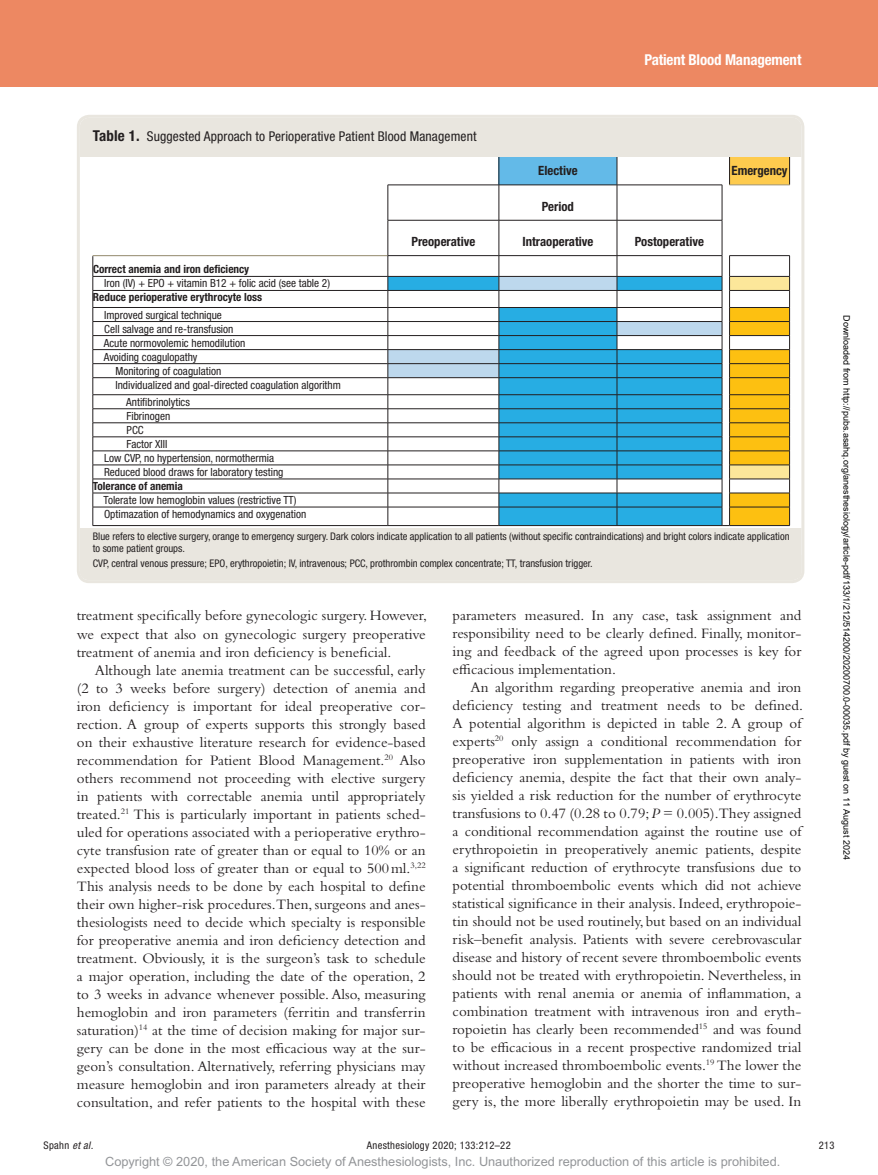
<style>
.page{position:relative;width:878px;height:1175px;background:#fff}
.page>*{position:absolute;margin:0;border:0;box-sizing:border-box;transform-origin:0 0}
.t1{font:15px/18px "Bembo Std";color:#231f20;text-align:justify}
.t2{font:700 condensed 15px "Helvetica Neue LT Std";letter-spacing:-.01em;color:#fff}
.t3{font:condensed 13.5px "Helvetica Neue LT Std";letter-spacing:.01em;color:#231f20}
.t4{font:12.75px "Arial MT Std";color:#939598}
.t5{font:700 condensed 12.75px "Helvetica Neue LT Std";color:#231f20}
.t6{font:condensed 11.25px/14.1px "Helvetica Neue LT Std";color:#231f20}
.t7{font:700 condensed 11.25px "Helvetica Neue LT Std";color:#231f20}
.t8{font:condensed 10.5px/12px "Helvetica Neue LT Std";color:#231f20}
.t9{font:condensed 10.5px "Helvetica Neue LT Std";letter-spacing:.03em;color:#231f20}
.t10{font:9px "Arial";color:#000}
.s1{font-weight:700;font-size:15px}
.s2{font-style:italic}
</style>
<div class="page">
<div style="left:0;top:0;width:878px;height:86px;background:#ed8862"></div>
<div style="left:499px;top:149px;width:118px;height:36px;background:#63bae8"></div>
<div style="left:729px;top:149px;width:60px;height:36px;background:#fecb4e"></div>
<hr style="left:93px;top:255px;width:294px;height:1px;background:#9f967d">
<hr style="left:93px;top:276px;width:295px;height:1px;background:#231f20">
<hr style="left:93px;top:290px;width:295px;height:1px;background:#231f20">
<hr style="left:93px;top:307px;width:295px;height:1px;background:#231f20">
<hr style="left:93px;top:321px;width:295px;height:1px;background:#231f20">
<hr style="left:93px;top:335px;width:295px;height:1px;background:#231f20">
<hr style="left:93px;top:349px;width:295px;height:1px;background:#231f20">
<hr style="left:93px;top:363px;width:295px;height:1px;background:#231f20">
<hr style="left:93px;top:377px;width:295px;height:1px;background:#231f20">
<hr style="left:93px;top:394px;width:295px;height:1px;background:#231f20">
<hr style="left:93px;top:408px;width:295px;height:1px;background:#231f20">
<hr style="left:93px;top:422px;width:295px;height:1px;background:#231f20">
<hr style="left:93px;top:436px;width:295px;height:1px;background:#231f20">
<hr style="left:93px;top:450px;width:295px;height:1px;background:#231f20">
<hr style="left:93px;top:464px;width:295px;height:1px;background:#231f20">
<hr style="left:93px;top:479px;width:295px;height:1px;background:#231f20">
<hr style="left:93px;top:493px;width:295px;height:1px;background:#231f20">
<hr style="left:93px;top:507px;width:295px;height:1px;background:#231f20">
<svg style="left:93px;top:256px;width:1px;height:269px"></svg>
<hr style="left:93px;top:525px;width:295px;height:1px;background:#231f20">
<hr style="left:387px;top:185px;width:112px;height:1px;background:#231f20">
<hr style="left:387px;top:185px;width:1px;height:35px;background:#231f20">
<hr style="left:498px;top:185px;width:1px;height:35px;background:#231f20">
<hr style="left:617px;top:185px;width:105px;height:1px;background:#231f20">
<hr style="left:616px;top:185px;width:1px;height:35px;background:#231f20">
<hr style="left:387px;top:220px;width:112px;height:1px;background:#231f20">
<hr style="left:387px;top:220px;width:1px;height:35px;background:#231f20">
<hr style="left:499px;top:220px;width:118px;height:1px;background:#231f20">
<hr style="left:498px;top:220px;width:1px;height:35px;background:#231f20">
<hr style="left:617px;top:220px;width:105px;height:1px;background:#231f20">
<hr style="left:616px;top:220px;width:1px;height:35px;background:#231f20">
<hr style="left:498px;top:150px;width:1px;height:35px;background:#231f20">
<hr style="left:616px;top:150px;width:1px;height:35px;background:#231f20">
<hr style="left:499px;top:185px;width:118px;height:1px;background:#231f20">
<hr style="left:721px;top:185px;width:1px;height:35px;background:#231f20">
<hr style="left:721px;top:220px;width:1px;height:35px;background:#231f20">
<hr style="left:729px;top:150px;width:1px;height:35px;background:#231f20">
<hr style="left:789px;top:150px;width:1px;height:35px;background:#231f20">
<hr style="left:729px;top:185px;width:60px;height:1px;background:#9f967d">
<hr style="left:387px;top:255px;width:112px;height:1px;background:#231f20">
<hr style="left:499px;top:255px;width:118px;height:1px;background:#231f20">
<hr style="left:617px;top:255px;width:105px;height:1px;background:#231f20">
<hr style="left:729px;top:255px;width:60px;height:1px;background:#231f20">
<svg style="left:387px;top:256px;width:403px;height:270px"></svg>
<hr style="left:729px;top:307px;width:60px;height:1px;background:#231f20">
<div style="left:80px;top:118px;width:721px;height:38px;background:#e9e6df"></div>
<div style="left:80px;top:528px;width:721px;height:49px;background:#e9e6df"></div>
<div style="left:80px;top:555px;width:721px;height:25px;background:#e9e6df"></div>
<div style="left:77px;top:115px;width:727px;height:468px;border:3px solid #e9e6df;border-radius:11px"></div>
<p class="t3" style="left:93px;top:129px;width:385px"><span class="s1">Table 1.</span> Suggested Approach to Perioperative Patient Blood Management</p>
<p class="t2" style="left:644px;top:51px;width:158px">Patient Blood Management</p>
<p class="t5" style="left:538px;top:163px;width:41px">Elective</p>
<p class="t5" style="left:731px;top:163px;width:58px">Emergency</p>
<p class="t5" style="left:542px;top:198px;width:34px">Period</p>
<p class="t5" style="left:411px;top:234px;width:65px">Preoperative</p>
<p class="t5" style="left:522px;top:234px;width:72px">Intraoperative</p>
<p class="t5" style="left:635px;top:234px;width:71px">Postoperative</p>
<p class="t7" style="left:93px;top:262px;width:158px">Correct anemia and iron deficiency</p>
<p class="t6" style="left:104px;top:276px;width:227px">Iron (IV) + EPO + vitamin B12 + folic acid (see table 2)</p>
<p class="t7" style="left:93px;top:291px;width:171px">Reduce perioperative erythrocyte loss</p>
<p class="t6" style="left:104px;top:307px;width:119px">Improved surgical technique</p>
<p class="t6" style="left:104px;top:321px;width:131px">Cell salvage and re-transfusion</p>
<p class="t6" style="left:104px;top:335px;width:143px">Acute normovolemic hemodilution</p>
<p class="t6" style="left:104px;top:349px;width:95px">Avoiding coagulopathy</p>
<p class="t6" style="left:115px;top:363px;width:107px">Monitoring of coagulation</p>
<p class="t6" style="left:115px;top:377px;width:227px">Individualized and goal-directed coagulation algorithm</p>
<p class="t6" style="left:126px;top:394px;width:65px">Antifibrinolytics</p>
<p class="t6" style="left:127px;top:408px;width:45px">Fibrinogen</p>
<p class="t6" style="left:127px;top:423px;width:19px">PCC</p>
<p class="t6" style="left:127px;top:437px;width:42px">Factor XIII</p>
<p class="t6" style="left:93px;top:451px;width:183px">Low CVP, no hypertension, normothermia</p>
<p class="t6" style="left:104px;top:465px;width:181px">Reduced blood draws for laboratory testing</p>
<p class="t7" style="left:93px;top:479px;width:92px">Tolerance of anemia</p>
<p class="t6" style="left:104px;top:493px;width:204px">Tolerate low hemoglobin values (restrictive TT)<br>Optimazation of hemodynamics and oxygenation</p>
<p class="t8" style="left:93px;top:530px;width:698px">Blue refers to elective surgery, orange to emergency surgery. Dark colors indicate application to all patients (without specific contraindications) and bright colors indicate application to some patient groups.</p>
<p class="t8" style="left:93px;top:557px;width:501px">CVP, central venous pressure; EPO, erythropoietin; IV, intravenous; PCC, prothrombin complex concentrate; TT, transfusion trigger.</p>
<p class="t1" style="left:77px;top:606px;width:352px">treatment specifically before gynecologic surgery. However, we expect that also on gynecologic surgery preoperative treatment of anemia and iron deficiency is beneficial.</p>
<p class="t1" style="left:77px;top:661px;width:350px;text-indent:18px">Although late anemia treatment can be successful, early (2 to 3 weeks before surgery) detection of anemia and iron deficiency is important for ideal preoperative cor&shy;rection. A group of experts supports this strongly based on their exhaustive literature research for evidence-based recommendation for Patient Blood Management.<sup>20</sup> Also others recommend not proceeding with elective surgery in patients with correctable anemia until appropriately treated.<sup>21</sup> This is particularly important in patients sched&shy;uled for operations associated with a perioperative erythro&shy;cyte transfusion rate of greater than or equal to 10% or an expected blood loss of greater than or equal to 500ml.<sup>3,22<br></sup>This analysis needs to be done by each hospital to define their own higher-risk procedures.Then, surgeons and anes&shy;thesiologists need to decide which specialty is responsible for preoperative anemia and iron deficiency detection and treatment. Obviously, it is the surgeon’s task to schedule a major operation, including the date of the operation, 2 to 3 weeks in advance whenever possible. Also, measuring hemoglobin and iron parameters (ferritin and transferrin saturation)<sup>14</sup> at the time of decision making for major sur&shy;gery can be done in the most efficacious way at the sur&shy;geon’s consultation. Alternatively, referring physicians may measure hemoglobin and iron parameters already at their consultation, and refer patients to the hospital with these</p>
<p class="t1" style="left:452px;top:606px;width:350px">parameters measured. In any case, task assignment and responsibility need to be clearly defined. Finally, monitor&shy;ing and feedback of the agreed upon processes is key for efficacious implementation.</p>
<p class="t1" style="left:452px;top:678px;width:352px;text-indent:18px">An algorithm regarding preoperative anemia and iron deficiency testing and treatment needs to be defined.<br>A potential algorithm is depicted in table 2. A group of experts<sup>20</sup> only assign a conditional recommendation for preoperative iron supplementation in patients with iron deficiency anemia, despite the fact that their own analy&shy;sis yielded a risk reduction for the number of erythrocyte transfusions to 0.47 (0.28 to 0.79; <span class="s2">P</span> = 0.005).They assigned a conditional recommendation against the routine use of erythropoietin in preoperatively anemic patients, despite a significant reduction of erythrocyte transfusions due to potential thromboembolic events which did not achieve statistical significance in their analysis. Indeed, erythropoie&shy;tin should not be used routinely, but based on an individual risk–benefit analysis. Patients with severe cerebrovascular disease and history of recent severe thromboembolic events should not be treated with erythropoietin. Nevertheless, in patients with renal anemia or anemia of inflammation, a combination treatment with intravenous iron and eryth&shy;ropoietin has clearly been recommended<sup>15</sup> and was found to be efficacious in a recent prospective randomized trial without increased thromboembolic events.<sup>19</sup> The lower the preoperative hemoglobin and the shorter the time to sur&shy;gery is, the more liberally erythropoietin may be used. In</p>
<p class="t10" style="left:850px;top:315px;width:546px;rotate:90deg">Downloaded from http://pubs.asahq.org/anesthesiology/article-pdf/133/1/212/514200/20200700.0-00035.pdf by guest on 11 August 2024</p>
<p class="t8" style="left:44px;top:1139px;width:51px">Spahn <span class="s2">et al.</span></p>
<p class="t9" style="left:367px;top:1139px;width:145px">Anesthesiology 2020; 133:212–22</p>
<p class="t8" style="left:818px;top:1139px;width:17px">213</p>
<p class="t4" style="left:105px;top:1154px;width:676px">Copyright © 2020, the American Society of Anesthesiologists, Inc. Unauthorized reproduction of this article is prohibited.</p>
</div>
